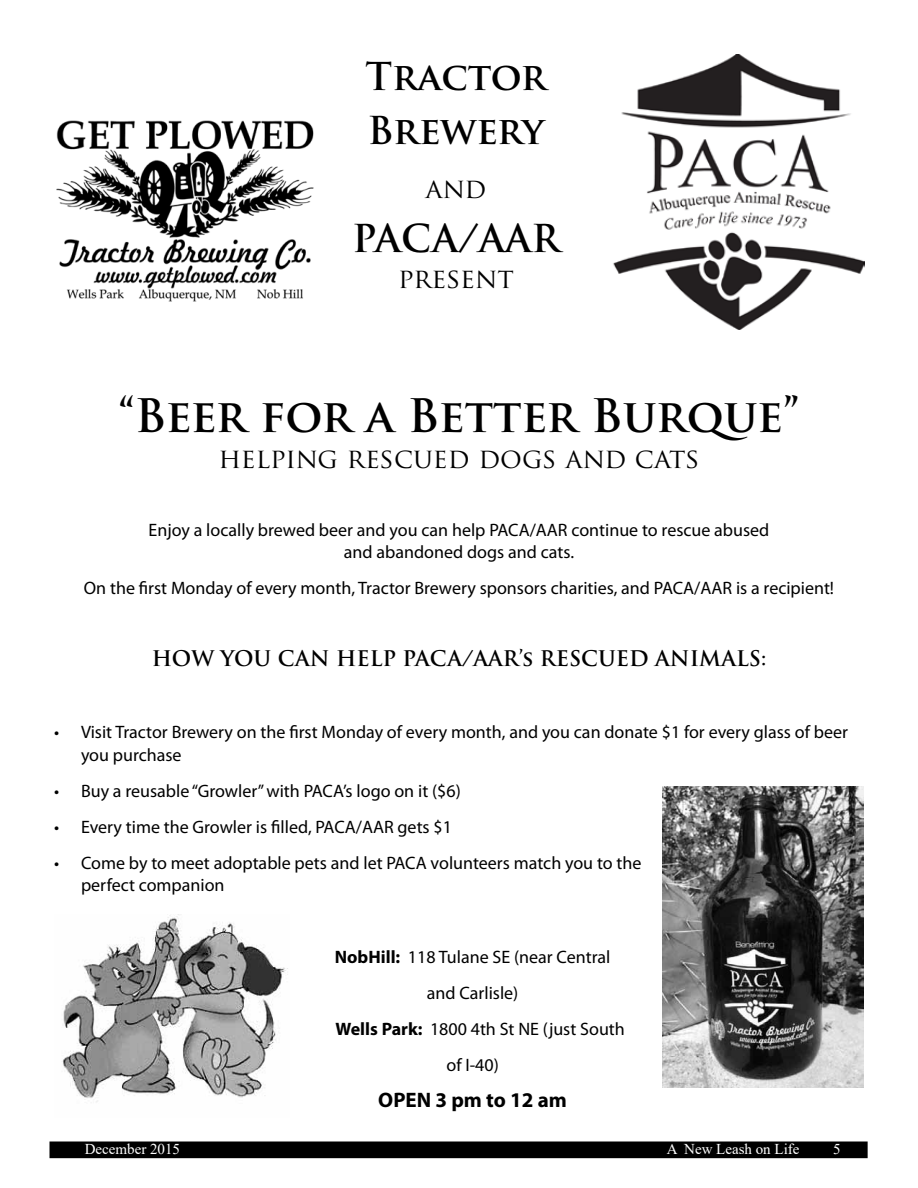
<style>
.page{position:relative;width:918px;height:1188px;background:#fff}
.page>*{position:absolute;margin:0;border:0;box-sizing:border-box;transform-origin:0 0}
.t1{font:700 45px "Trajan Pro";letter-spacing:-.02em;color:#000}
.t2{font:700 37.5px/54px "Trajan Pro";color:#000}
.t3{font:27px "Trajan Pro";color:#000}
.t4{font:700 21px "Trajan Pro";color:#000}
.t5{font:700 21px "Myriad Pro";color:#000}
.t6{font:18px/22.5px "Myriad Pro";color:#000}
.t7{font:15px "Times New Roman";color:#fff}
.s1{font-weight:700}
</style>
<div class="page">
<div style="left:50px;top:1142px;width:817px;height:15px;background:#000"></div>
<div style="left:50px;top:1142px;width:818px;height:16px;border:2px solid #000"></div>
<img style="left:56px;top:120px;width:258px;height:182px">
<img style="left:62px;top:915px;width:226px;height:187px">
<img style="left:663px;top:786px;width:201px;height:302px">
<img style="left:613px;top:54px;width:251px;height:276px">
<h2 class="t2" style="left:365px;top:50px;width:183px">Tractor<br>Brewery</h2>
<h3 class="t3" style="left:426px;top:171px;width:62px">AND</h3>
<h2 class="t2" style="left:352px;top:212px;width:209px">PACA/AAR</h2>
<h3 class="t3" style="left:398px;top:261px;width:117px">PRESENT</h3>
<h1 class="t1" style="left:119px;top:388px;width:682px">“Beer for a Better Burque”</h1>
<h3 class="t3" style="left:218px;top:441px;width:483px">HELPING RESCUED DOGS AND CATS</h3>
<p class="t6" style="left:149px;top:518px;width:622px;text-align:center">Enjoy a locally brewed beer and you can help PACA/AAR continue to rescue abused and abandoned dogs and cats.</p>
<p class="t6" style="left:84px;top:576px;width:752px">On the first Monday of every month, Tractor Brewery sponsors charities, and PACA/AAR is a recipient!</p>
<p class="t4" style="left:152px;top:645px;width:616px">HOW YOU CAN HELP PACA/AAR’s RESCUED ANIMALS:</p>
<p class="t6" style="left:81px;top:720px;width:768px;text-indent:-27px">• Visit Tractor Brewery on the first Monday of every month, and you can donate $1 for every glass of beer you purchase</p>
<p class="t6" style="left:54px;top:779px;width:408px">• Buy a reusable “Growler” with PACA’s logo on it ($6)</p>
<p class="t6" style="left:54px;top:815px;width:400px">• Every time the Growler is filled, PACA/AAR gets $1</p>
<p class="t6" style="left:81px;top:851px;width:562px;text-indent:-27px">• Come by to meet adoptable pets and let PACA volunteers match you to the perfect companion</p>
<p class="t6" style="left:335px;top:945px;width:277px"><span class="s1">NobHill:</span> 118 Tulane SE (near Central</p>
<p class="t6" style="left:427px;top:981px;width:93px">and Carlisle)</p>
<p class="t6" style="left:336px;top:1017px;width:291px"><span class="s1">Wells Park:</span> 1800 4th St NE (just South</p>
<p class="t6" style="left:446px;top:1053px;width:54px">of I-40)</p>
<p class="t5" style="left:378px;top:1086px;width:190px">OPEN 3 pm to 12 am</p>
<p class="t7" style="left:85px;top:1138px;width:97px">December 2015</p>
<p class="t7" style="left:667px;top:1138px;width:134px">A New Leash on Life</p>
<p class="t7" style="left:833px;top:1138px;width:9px">5</p>
</div>
